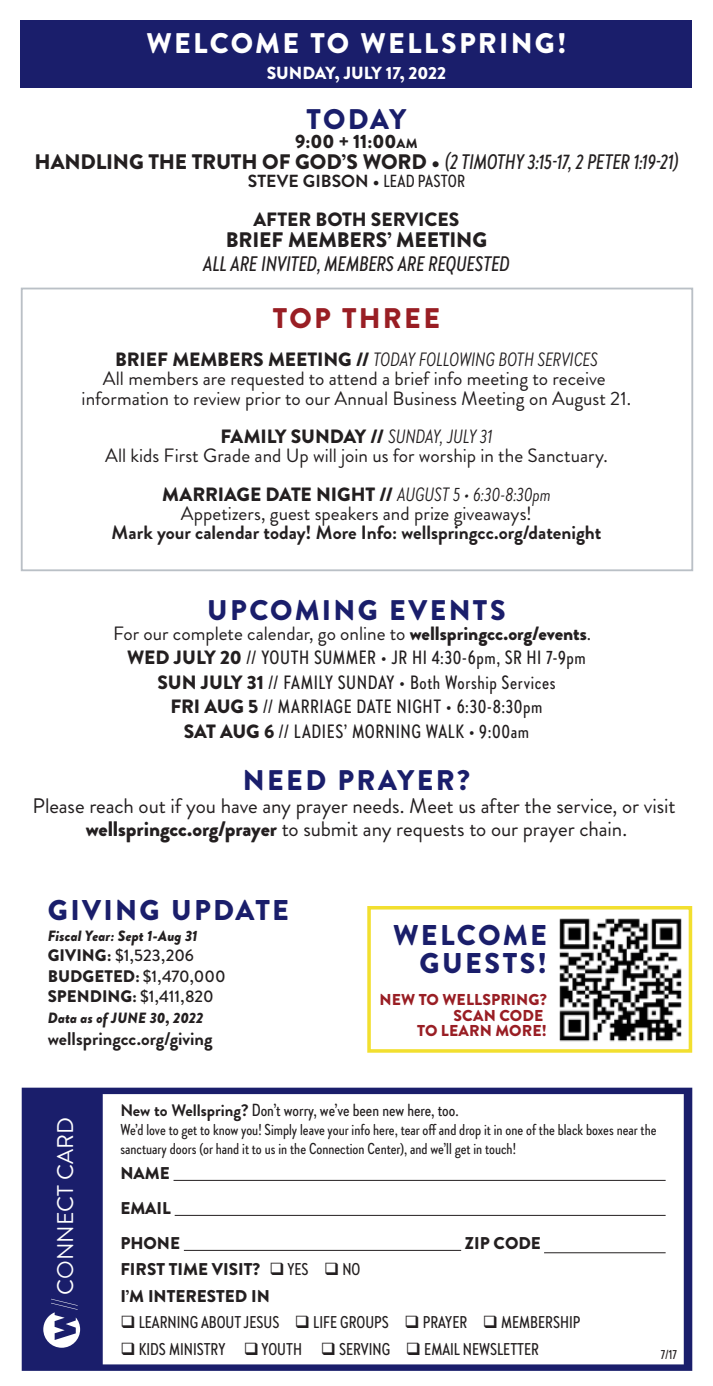
<style>
.page{position:relative;width:713px;height:1386px;background:#fff}
.page>*{position:absolute;margin:0;border:0;box-sizing:border-box;transform-origin:0 0}
.t1{font:900 28.53px/28.5px "Brandon Grotesque";letter-spacing:.08em;color:#1a1e6b;text-align:right}
.t2{font:900 28.35px "Brandon Grotesque";letter-spacing:.08em;color:#1a1e6b}
.t3{font:900 28.35px "Brandon Grotesque";letter-spacing:.075em;color:#fff}
.t4{font:900 28.35px "Brandon Grotesque";letter-spacing:.08em;color:#991e24}
.t5{font:22.57px "Brandon Grotesque";color:#fff}
.t6{font:21px/22.8px "Brandon Grotesque";letter-spacing:-.005em;color:#231f20;text-align:center}
.t7{font:italic 500 21px "Brandon Grotesque Cond";letter-spacing:-.005em;color:#231f20}
.t8{font:900 21px "Brandon Grotesque";letter-spacing:-.005em;color:#231f20}
.t9{font:19.25px/19.2px "Brandon Grotesque";color:#231f20;text-align:center}
.t10{font:500 19.25px/24.5px "Brandon Grotesque Cond";letter-spacing:.03em;color:#231f20;text-align:center}
.t11{font:700 19.25px "Brandon Grotesque";color:#231f20}
.t12{font:italic 19.25px "Brandon Grotesque Cond";letter-spacing:-.005em;color:#231f20}
.t13{font:900 19.25px "Brandon Grotesque";letter-spacing:-.005em;color:#231f20}
.t14{font:700 18.38px "Brandon Grotesque";color:#231f20}
.t15{font:500 17.5px "Brandon Grotesque Cond";color:#231f20}
.t16{font:700 17.5px "Brandon Grotesque";letter-spacing:.005em;color:#231f20}
.t17{font:900 17.5px "Brandon Grotesque";color:#fff}
.t18{font:500 16.97px "Brandon Grotesque Cond";color:#231f20}
.t19{font:900 16.97px/35px "Brandon Grotesque";color:#231f20}
.t20{font:500 16.8px/20.5px "Brandon Grotesque";letter-spacing:-.01em;color:#231f20}
.t21{font:500 15.75px/18.9px "Brandon Grotesque Cond";color:#231f20}
.t22{font:900 15.75px/15.8px "Brandon Grotesque";letter-spacing:.005em;color:#991e24;text-align:right}
.t23{font:italic 900 14.88px "Brandon Grotesque";letter-spacing:.01em;color:#231f20}
.t24{font:500 13.12px "Brandon Grotesque Cond";color:#231f20}
.s1{font-size:13.47px}
.s2{font-family:"Brandon Grotesque";font-weight:900;font-style:normal}
.s3{font-family:"Brandon Grotesque Cond";font-weight:500}
.s4{font-weight:900}
.s5{font-family:"Brandon Grotesque Cond";font-style:italic}
.s6{font-family:"Brandon Grotesque";font-weight:900}
.s7{font-family:"Brandon Grotesque";font-weight:700;font-size:16.62px}
</style>
<div class="page">
<div style="left:21px;top:20px;width:671px;height:67px;background:#1a1e6b"></div>
<svg style="left:22px;top:1088px;width:670px;height:283px"></svg>
<svg style="left:43px;top:1299px;width:37px;height:49px"></svg>
<hr style="left:173px;top:1180px;width:492px;height:1px;background:#231f20">
<hr style="left:175px;top:1215px;width:490px;height:1px;background:#231f20">
<hr style="left:184px;top:1250px;width:277px;height:1px;background:#231f20">
<hr style="left:544px;top:1252px;width:121px;height:1px;background:#231f20">
<div style="left:21px;top:288px;width:672px;height:283px;border:2px solid #bac0c6"></div>
<img style="left:559px;top:918px;width:123px;height:124px">
<div style="left:367px;top:906px;width:325px;height:147px;border:4px solid #f2df2f"></div>
<h2 class="t3" style="left:147px;top:23px;width:421px">WELCOME TO WELLSPRING!</h2>
<p class="t17" style="left:267px;top:61px;width:181px">SUNDAY, JULY 17, 2022</p>
<h2 class="t2" style="left:306px;top:99px;width:101px">TODAY</h2>
<p class="t13" style="left:295px;top:127px;width:124px">9:00 + 11:00<span class="s1">AM</span></p>
<p class="t7" style="left:35px;top:147px;width:645px"><span class="s2">HANDLING THE TRUTH OF GOD’S WORD •</span> (2 TIMOTHY 3:15-17, 2 PETER 1:19-21)</p>
<p class="t16" style="left:248px;top:169px;width:219px">STEVE GIBSON • <span class="s3">LEAD PASTOR</span></p>
<p class="t13" style="left:253px;top:205px;width:207px">AFTER BOTH SERVICES</p>
<p class="t8" style="left:226px;top:224px;width:263px">BRIEF MEMBERS’ MEETING</p>
<p class="t7" style="left:203px;top:249px;width:308px">ALL ARE INVITED, MEMBERS ARE REQUESTED</p>
<h2 class="t4" style="left:273px;top:298px;width:168px">TOP THREE</h2>
<p class="t12" style="left:115px;top:347px;width:484px"><span class="s2">BRIEF MEMBERS MEETING //</span> TODAY FOLLOWING BOTH SERVICES</p>
<p class="t9" style="left:82px;top:370px;width:551px">All members are requested to attend a brief info meeting to receive information to review prior to our Annual Business Meeting on August 21.</p>
<p class="t9" style="left:105px;top:427px;width:504px"><span class="s4">FAMILY SUNDAY //</span> <span class="s5">SUNDAY, JULY 31<br></span>All kids First Grade and Up will join us for worship in the Sanctuary.</p>
<p class="t9" style="left:162px;top:485px;width:390px"><span class="s4">MARRIAGE DATE NIGHT //</span> <span class="s5">AUGUST 5 • 6:30-8:30pm<br></span>Appetizers, guest speakers and prize giveaways!</p>
<p class="t11" style="left:112px;top:519px;width:491px">Mark your calendar today! More Info: wellspringcc.org/datenight</p>
<h2 class="t2" style="left:207px;top:591px;width:300px">UPCOMING EVENTS</h2>
<p class="t9" style="left:113px;top:624px;width:480px">For our complete calendar, go online to <span class="s4">wellspringcc.org/events</span>.</p>
<p class="t10" style="left:127px;top:645px;width:460px"><span class="s6">WED JULY 20</span> // YOUTH SUMMER • JR HI 4:30-6pm, SR HI 7-9pm <span class="s6">SUN JULY 31</span> // FAMILY SUNDAY • Both Worship Services<br><span class="s6">FRI AUG 5</span> // MARRIAGE DATE NIGHT • 6:30-8:30pm<br><span class="s6">SAT AUG 6</span> // LADIES’ MORNING WALK • 9:00am</p>
<h2 class="t2" style="left:243px;top:761px;width:229px">NEED PRAYER?</h2>
<p class="t6" style="left:33px;top:795px;width:644px">Please reach out if you have any prayer needs. Meet us after the service, or visit <span class="s4">wellspringcc.org/prayer</span> to submit any requests to our prayer chain.</p>
<h1 class="t1" style="left:48px;top:897px;width:243px">GIVING UPDATE</h1>
<p class="t23" style="left:48px;top:925px;width:151px">Fiscal Year: Sept 1-Aug 31</p>
<p class="t20" style="left:48px;top:946px;width:179px"><span class="s4">GIVING:</span> $1,523,206<br><span class="s4">BUDGETED:</span> $1,470,000<br><span class="s4">SPENDING:</span> $1,411,820</p>
<p class="t23" style="left:48px;top:1007px;width:157px">Data as of JUNE 30, 2022</p>
<p class="t14" style="left:48px;top:1026px;width:166px">wellspringcc.org/giving</p>
<h1 class="t1" style="left:393px;top:921px;width:155px">WELCOME<br>GUESTS!</h1>
<p class="t22" style="left:379px;top:992px;width:169px">NEW TO WELLSPRING?<br>SCAN CODE<br>TO LEARN MORE!</p>
<p class="t5" style="left:50px;top:1295px;width:179px;rotate:-90deg">CONNECT CARD</p>
<p class="t15" style="left:120px;top:1098px;width:340px"><span class="s7">New to Wellspring?</span> Don’t worry, we’ve been new here, too.</p>
<p class="t21" style="left:120px;top:1120px;width:537px">We’d love to get to know you! Simply leave your info here, tear off and drop it in one of the black boxes near the sanctuary doors (or hand it to us in the Connection Center), and we’ll get in touch!</p>
<p class="t19" style="left:120px;top:1156px;width:61px">NAME<br>EMAIL<br>PHONE</p>
<p class="t19" style="left:465px;top:1226px;width:77px">ZIP CODE</p>
<p class="t19" style="left:120px;top:1256px;width:242px;line-height:26.4px">FIRST TIME VISIT? ❑ <span class="s3">YES</span> ❑ <span class="s3">NO<br></span>I’M INTERESTED IN</p>
<p class="t18" style="left:120px;top:1311px;width:461px">❑ LEARNING ABOUT JESUS ❑ LIFE GROUPS ❑ PRAYER ❑ MEMBERSHIP</p>
<p class="t18" style="left:120px;top:1337px;width:420px">❑ KIDS MINISTRY ❑ YOUTH ❑ SERVING ❑ EMAIL NEWSLETTER</p>
<p class="t24" style="left:661px;top:1346px;width:17px">7/17</p>
</div>
